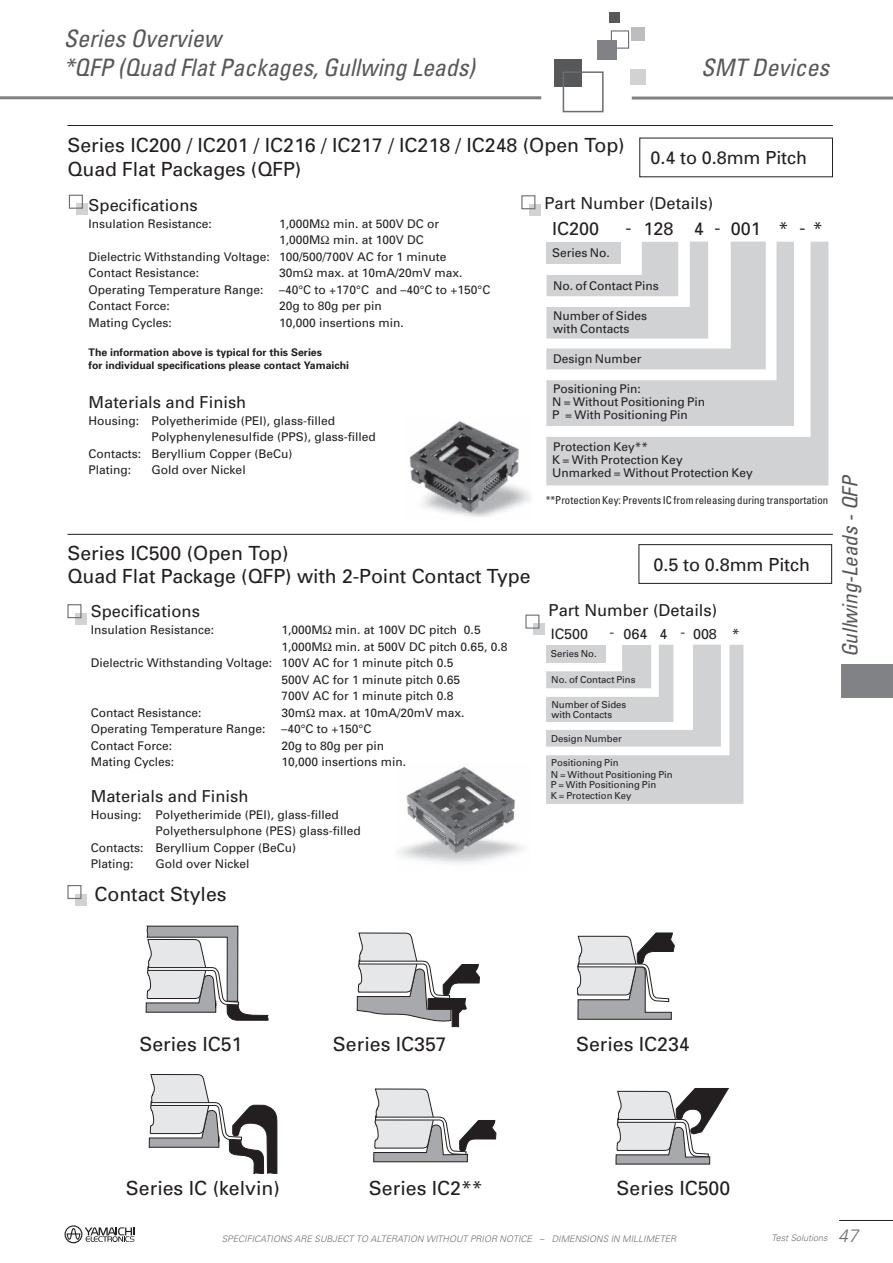
<style>
.page{position:relative;width:893px;height:1263px;background:#fff}
.page>*{position:absolute;margin:0;border:0;box-sizing:border-box;transform-origin:0 0}
.t1{font:italic condensed 24px/28.8px "Univers";letter-spacing:-.005em;color:#57585a}
.t2{font:italic condensed 21px "Univers";color:#57585a}
.t3{font:19.5px/23.4px "Univers";color:#231f20}
.t4{font:18px "Univers";letter-spacing:-.005em;color:#231f20}
.t5{font:16.5px "Univers";color:#231f20}
.t6{font:14.4px "Univers";color:#231f20}
.t7{font:12px/13px "Univers";color:#231f20}
.t8{font:condensed 10.8px "Univers";color:#231f20}
.t9{font:700 10.5px/12.6px "Univers";color:#231f20}
.t10{font:9.6px/10.5px "Univers";color:#231f20}
.t11{font:italic 300 9px "Univers";color:#6c6d70}
.s1{font-size:18px}
</style>
<div class="page">
<div style="left:842px;top:664px;width:51px;height:33px;background:#808285"></div>
<img style="left:409px;top:421px;width:121px;height:96px">
<svg style="left:65px;top:1225px;width:70px;height:18px"></svg>
<hr style="left:0;top:96px;width:541px;height:3px;background:#808285">
<div style="left:610px;top:12px;width:10px;height:11px;background:#57585a"></div>
<div style="left:632px;top:28px;width:13px;height:13px;background:#bcbdc0"></div>
<div style="left:630px;top:69px;width:16px;height:16px;background:#d1d2d4"></div>
<div style="left:554px;top:60px;width:28px;height:27px;background:#57585a"></div>
<div style="left:563px;top:71px;width:41px;height:41px;border:2px solid #6c6d70"></div>
<div style="left:611px;top:30px;width:18px;height:19px;border:1px solid #6c6d70"></div>
<div style="left:597px;top:41px;width:19px;height:19px;background:#808285"></div>
<hr style="left:632px;top:97px;width:261px;height:3px;background:#808285">
<hr style="left:839px;top:1220px;width:54px;height:1px;background:#231f20">
<hr style="left:67px;top:125px;width:766px;height:1px;background:#231f20">
<div style="left:76px;top:204px;width:12px;height:11px;background:#d1d2d4"></div>
<div style="left:69px;top:195px;width:14px;height:14px;border:1px solid #6c6d70"></div>
<div style="left:529px;top:204px;width:11px;height:12px;background:#d1d2d4"></div>
<div style="left:521px;top:195px;width:14px;height:14px;border:1px solid #6c6d70"></div>
<svg style="left:546px;top:242px;width:282px;height:243px;fill:#d1d2d4"></svg>
<svg style="left:616px;top:1088px;width:112px;height:76px"></svg>
<svg style="left:357px;top:933px;width:123px;height:94px"></svg>
<svg style="left:577px;top:933px;width:97px;height:86px"></svg>
<svg style="left:373px;top:1089px;width:123px;height:73px"></svg>
<svg style="left:149px;top:1074px;width:128px;height:100px"></svg>
<svg style="left:146px;top:926px;width:122px;height:94px"></svg>
<img style="left:398px;top:766px;width:125px;height:98px">
<hr style="left:67px;top:534px;width:766px;height:1px;background:#231f20">
<div style="left:75px;top:613px;width:12px;height:12px;background:#d1d2d4"></div>
<div style="left:67px;top:604px;width:14px;height:14px;border:1px solid #6c6d70"></div>
<div style="left:75px;top:894px;width:12px;height:11px;background:#d1d2d4"></div>
<div style="left:67px;top:885px;width:14px;height:14px;border:1px solid #6c6d70"></div>
<div style="left:638px;top:544px;width:194px;height:40px;border:1px solid #231f20"></div>
<div style="left:533px;top:623px;width:11px;height:12px;background:#d1d2d4"></div>
<div style="left:525px;top:615px;width:14px;height:14px;border:1px solid #6c6d70"></div>
<svg style="left:546px;top:645px;width:197px;height:159px"></svg>
<h1 class="t1" style="left:64px;top:24px;width:413px">Series Overview<br>*QFP (Quad Flat Packages, Gullwing Leads)</h1>
<h1 class="t1" style="left:701px;top:53px;width:129px">SMT Devices</h1>
<h3 class="t3" style="left:67px;top:133px;width:559px">Series IC200 / IC201 / IC216 / IC217 / IC218 / IC248 (Open Top)<br>Quad Flat Packages (QFP)</h3>
<h3 class="t5" style="left:545px;top:192px;width:170px">Part Number (Details)</h3>
<p class="t7" style="left:552px;top:246px;width:59px">Series No.</p>
<h3 class="t4" style="left:651px;top:146px;width:158px">0.4 to 0.8mm Pitch</h3>
<h3 class="t5" style="left:89px;top:195px;width:111px">Specifications</h3>
<p class="t7" style="left:89px;top:217px;width:125px">Insulation Resistance:</p>
<p class="t7" style="left:279px;top:217px;width:161px">1,000M min. at 500V DC or</p>
<p class="t7" style="left:279px;top:233px;width:146px">1,000M min. at 100V DC</p>
<p class="t7" style="left:89px;top:250px;width:359px">Dielectric Withstanding Voltage: 100/500/700V AC for 1 minute</p>
<p class="t7" style="left:89px;top:266px;width:112px">Contact Resistance:</p>
<p class="t7" style="left:279px;top:266px;width:185px">30m max. at 10mA/20mV max.</p>
<p class="t7" style="left:89px;top:283px;width:176px">Operating Temperature Range:</p>
<p class="t7" style="left:279px;top:283px;width:213px">–40°C to +170°C and –40°C to +150°C</p>
<p class="t7" style="left:89px;top:299px;width:83px">Contact Force:</p>
<p class="t7" style="left:279px;top:299px;width:104px">20g to 80g per pin</p>
<p class="t7" style="left:89px;top:316px;width:85px">Mating Cycles:</p>
<p class="t7" style="left:279px;top:316px;width:126px">10,000 insertions min.</p>
<p class="t9" style="left:89px;top:346px;width:262px">The information above is typical for this Series<br>for individual specifications please contact Yamaichi</p>
<h3 class="t5" style="left:89px;top:392px;width:159px">Materials and Finish</h3>
<p class="t7" style="left:89px;top:414px;width:248px">Housing: Polyetherimide (PEI), glass-filled</p>
<p class="t7" style="left:152px;top:430px;width:226px">Polyphenylenesulfide (PPS), glass-filled</p>
<p class="t7" style="left:89px;top:447px;width:205px">Contacts: Beryllium Copper (BeCu)</p>
<p class="t7" style="left:89px;top:463px;width:44px">Plating:</p>
<p class="t7" style="left:152px;top:463px;width:96px">Gold over Nickel</p>
<h3 class="t4" style="left:552px;top:217px;width:49px">IC200</h3>
<h3 class="t4" style="left:625px;top:216px;width:7px">-</h3>
<h3 class="t4" style="left:714px;top:216px;width:7px">-</h3>
<h3 class="t4" style="left:694px;top:217px;width:12px">4</h3>
<h3 class="t4" style="left:778px;top:217px;width:46px">*-*</h3>
<h3 class="t4" style="left:644px;top:217px;width:32px">128</h3>
<h3 class="t4" style="left:731px;top:217px;width:32px">001</h3>
<p class="t7" style="left:553px;top:279px;width:107px">No. of Contact Pins</p>
<p class="t7" style="left:553px;top:309px;width:96px">Number of Sides with Contacts</p>
<p class="t7" style="left:553px;top:352px;width:90px">Design Number</p>
<p class="t7" style="left:553px;top:382px;width:89px">Positioning Pin:</p>
<p class="t7" style="left:552px;top:395px;width:155px">N = Without Positioning Pin<br>P = With Positioning Pin</p>
<p class="t7" style="left:552px;top:453px;width:202px">K = With Protection Key<br>Unmarked = Without Protection Key</p>
<p class="t7" style="left:553px;top:440px;width:97px">Protection Key**</p>
<h3 class="t3" style="left:67px;top:541px;width:465px">Series IC500 (Open Top)<br>Quad Flat Package (QFP) with 2-Point Contact Type</h3>
<h3 class="t5" style="left:91px;top:601px;width:111px">Specifications</h3>
<p class="t7" style="left:91px;top:623px;width:125px">Insulation Resistance:</p>
<p class="t7" style="left:281px;top:623px;width:201px">1,000M min. at 100V DC pitch 0.5</p>
<p class="t7" style="left:281px;top:639px;width:227px">1,000M min. at 500V DC pitch 0.65, 0.8</p>
<p class="t7" style="left:91px;top:656px;width:364px">Dielectric Withstanding Voltage: 100V AC for 1 minute pitch 0.5</p>
<p class="t7" style="left:281px;top:672px;width:180px">500V AC for 1 minute pitch 0.65</p>
<p class="t7" style="left:281px;top:689px;width:174px">700V AC for 1 minute pitch 0.8</p>
<p class="t7" style="left:91px;top:705px;width:112px">Contact Resistance:</p>
<p class="t7" style="left:281px;top:705px;width:185px">30m max. at 10mA/20mV max.</p>
<p class="t7" style="left:91px;top:722px;width:176px">Operating Temperature Range:</p>
<p class="t7" style="left:281px;top:722px;width:91px">–40°C to +150°C</p>
<p class="t7" style="left:91px;top:738px;width:83px">Contact Force:</p>
<p class="t7" style="left:281px;top:738px;width:104px">20g to 80g per pin</p>
<p class="t7" style="left:91px;top:755px;width:85px">Mating Cycles:</p>
<p class="t7" style="left:281px;top:755px;width:126px">10,000 insertions min.</p>
<h3 class="t5" style="left:91px;top:786px;width:159px">Materials and Finish</h3>
<p class="t7" style="left:91px;top:808px;width:249px">Housing: Polyetherimide (PEI), glass-filled</p>
<p class="t7" style="left:155px;top:824px;width:207px">Polyethersulphone (PES) glass-filled</p>
<p class="t7" style="left:91px;top:841px;width:207px">Contacts: Beryllium Copper (BeCu)</p>
<p class="t7" style="left:91px;top:857px;width:44px">Plating:</p>
<p class="t7" style="left:155px;top:857px;width:96px">Gold over Nickel</p>
<h3 class="t3" style="left:94px;top:882px;width:134px">Contact Styles</h3>
<p class="t8" style="left:546px;top:494px;width:284px">**Protection Key: Prevents IC from releasing during transportation</p>
<h3 class="t4" style="left:654px;top:554px;width:158px">0.5 to 0.8mm Pitch</h3>
<h3 class="t5" style="left:549px;top:600px;width:170px">Part Number (Details)</h3>
<p class="t10" style="left:551px;top:648px;width:47px">Series No.</p>
<p class="t6" style="left:551px;top:625px;width:39px">IC500</p>
<p class="t6" style="left:609px;top:623px;width:6px">-</p>
<p class="t6" style="left:680px;top:623px;width:6px">-</p>
<p class="t6" style="left:659px;top:625px;width:9px">4</p>
<p class="t6" style="left:732px;top:625px;width:9px">*</p>
<p class="t6" style="left:623px;top:625px;width:25px">064</p>
<p class="t6" style="left:693px;top:625px;width:25px">008</p>
<p class="t10" style="left:551px;top:674px;width:86px">No. of Contact Pins</p>
<p class="t10" style="left:551px;top:699px;width:76px">Number of Sides with Contacts</p>
<p class="t10" style="left:551px;top:733px;width:72px">Design Number</p>
<p class="t10" style="left:551px;top:756px;width:123px;line-height:12.1px">Positioning Pin<br>N = Without Positioning Pin</p>
<p class="t10" style="left:551px;top:779px;width:107px">P = With Positioning Pin<br>K = Protection Key</p>
<h2 class="t2" style="left:837px;top:657px;width:184px;rotate:-90deg">Gullwing-Leads - QFP</h2>
<h3 class="t3" style="left:139px;top:1032px;width:104px">Series IC51</h3>
<h3 class="t3" style="left:333px;top:1032px;width:115px">Series IC357</h3>
<h3 class="t3" style="left:576px;top:1032px;width:115px">Series IC234</h3>
<h3 class="t3" style="left:126px;top:1176px;width:155px">Series IC (kelvin)</h3>
<h3 class="t3" style="left:369px;top:1176px;width:115px">Series IC2**</h3>
<h3 class="t3" style="left:616px;top:1176px;width:115px">Series IC500</h3>
<p class="t11" style="left:222px;top:1233px;width:456px">SPECIFICATIONS ARE SUBJECT TO ALTERATION WITHOUT PRIOR NOTICE – DIMENSIONS IN MILLIMETER</p>
<p class="t11" style="left:772px;top:1233px;width:88px">Test Solutions <span class="s1">47</span></p>
</div>
